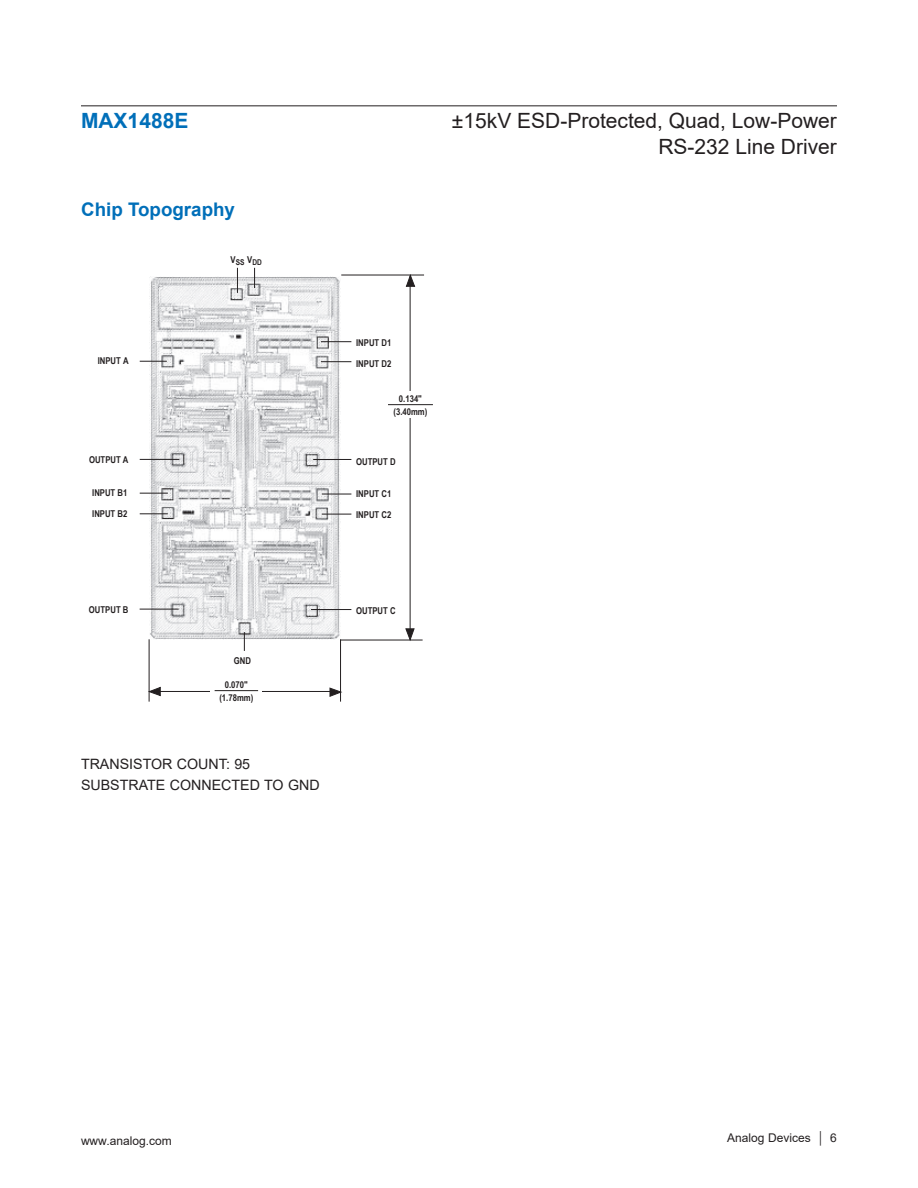
<style>
.page{position:relative;width:918px;height:1188px;background:#fff}
.page>*{position:absolute;margin:0;border:0;box-sizing:border-box;transform-origin:0 0}
.t1{font:21px/25.2px "Arial";color:#231f20;text-align:right}
.t2{font:700 21px "Arial";color:#006fb9}
.t3{font:700 18.75px "Arial";color:#006fb9}
.t4{font:14.25px/21.9px "Arial";color:#231f20}
.t5{font:12px "Arial";color:#231f20}
.t6{font:700 9.45px/13px "Arial Narrow";color:#231f20;text-align:center}
.t7{font:700 7.95px "Arial Narrow";color:#231f20}
</style>
<div class="page">
<hr style="left:81px;top:105px;width:756px;height:1px;background:#231f20">
<img style="left:150px;top:277px;width:191px;height:362px">
<hr style="left:321px;top:341px;width:30px;height:1px;background:#231f20">
<svg style="left:140px;top:493px;width:28px;height:1px"></svg>
<svg style="left:140px;top:514px;width:28px;height:1px"></svg>
<hr style="left:140px;top:609px;width:39px;height:1px;background:#231f20">
<hr style="left:341px;top:275px;width:83px;height:1px;background:#231f20">
<hr style="left:341px;top:640px;width:82px;height:1px;background:#231f20">
<hr style="left:410px;top:276px;width:1px;height:358px;background:#231f20">
<svg style="left:406px;top:274px;width:9px;height:13px"></svg>
<svg style="left:405px;top:628px;width:10px;height:13px"></svg>
<div style="left:403px;top:391px;width:15px;height:26px;background:#fff"></div>
<hr style="left:388px;top:404px;width:45px;height:1px;background:#231f20">
<hr style="left:149px;top:639px;width:1px;height:63px;background:#231f20">
<hr style="left:340px;top:639px;width:1px;height:63px;background:#231f20">
<hr style="left:150px;top:691px;width:185px;height:1px;background:#231f20">
<svg style="left:148px;top:687px;width:13px;height:9px"></svg>
<svg style="left:329px;top:687px;width:13px;height:10px"></svg>
<div style="left:210px;top:677px;width:52px;height:26px;background:#fff"></div>
<hr style="left:215px;top:690px;width:43px;height:1px;background:#231f20">
<svg style="left:244px;top:632px;width:1px;height:19px"></svg>
<hr style="left:321px;top:361px;width:30px;height:1px;background:#231f20">
<svg style="left:322px;top:494px;width:29px;height:1px"></svg>
<hr style="left:313px;top:459px;width:38px;height:1px;background:#231f20">
<hr style="left:311px;top:609px;width:40px;height:1px;background:#231f20">
<svg style="left:237px;top:268px;width:1px;height:25px"></svg>
<svg style="left:254px;top:268px;width:1px;height:20px"></svg>
<hr style="left:140px;top:459px;width:39px;height:1px;background:#231f20">
<svg style="left:140px;top:361px;width:27px;height:1px"></svg>
<svg style="left:322px;top:514px;width:29px;height:1px"></svg>
<h1 class="t2" style="left:81px;top:106px;width:109px">MAX1488E</h1>
<h1 class="t1" style="left:452px;top:108px;width:387px">±15kV ESD-Protected, Quad, Low-Power<br>RS-232 Line Driver</h1>
<h2 class="t3" style="left:81px;top:196px;width:155px">Chip Topography</h2>
<p class="t6" style="left:98px;top:354px;width:32px">INPUT A</p>
<p class="t6" style="left:89px;top:453px;width:41px">OUTPUT A</p>
<p class="t6" style="left:92px;top:482px;width:37px;line-height:20.7px;text-align:left">INPUT B1<br>INPUT B2</p>
<p class="t6" style="left:89px;top:603px;width:41px">OUTPUT B</p>
<p class="t7" style="left:231px;top:256px;width:33px"><sup>V</sup>SS <sup>V</sup>DD</p>
<p class="t6" style="left:234px;top:653px;width:19px">GND</p>
<p class="t6" style="left:219px;top:678px;width:35px">0.070" (1.78mm)</p>
<h3 class="t4" style="left:81px;top:752px;width:240px">TRANSISTOR COUNT: 95<br>SUBSTRATE CONNECTED TO GND</h3>
<p class="t6" style="left:356px;top:336px;width:37px">INPUT D1</p>
<p class="t6" style="left:356px;top:357px;width:37px">INPUT D2</p>
<p class="t6" style="left:394px;top:392px;width:35px">0.134" (3.40mm)</p>
<p class="t6" style="left:356px;top:454px;width:41px">OUTPUT D</p>
<p class="t6" style="left:356px;top:487px;width:37px">INPUT C1</p>
<p class="t6" style="left:356px;top:508px;width:37px">INPUT C2</p>
<p class="t6" style="left:356px;top:603px;width:41px">OUTPUT C</p>
<p class="t5" style="left:81px;top:1132px;width:92px">www.analog.com</p>
<p class="t5" style="left:727px;top:1129px;width:111px">Analog Devices │ 6</p>
</div>
